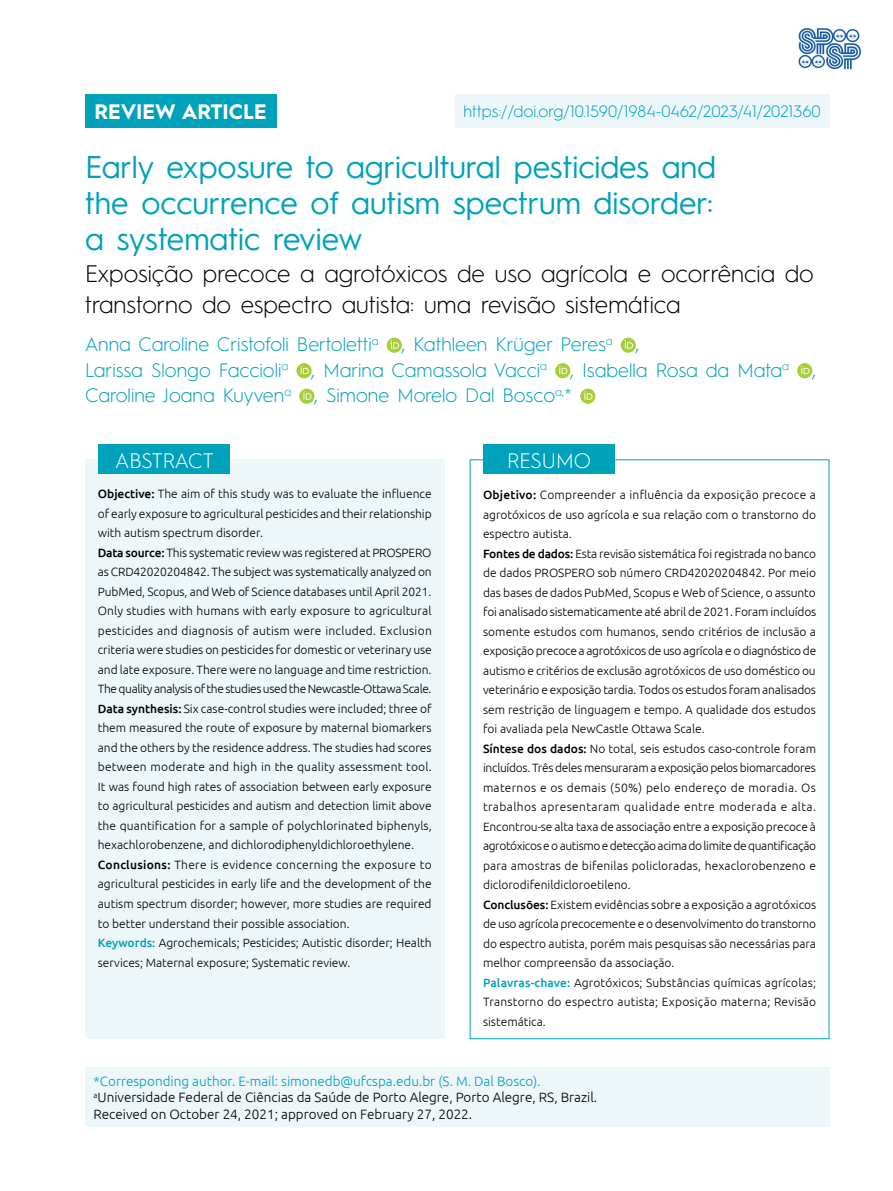
<style>
.page{position:relative;width:893px;height:1191px;background:#fff}
.page>*{position:absolute;margin:0;border:0;box-sizing:border-box;transform-origin:0 0}
.t1{font:31.5px/36px "Hurme Geometric Sans 1";color:#00a1ba;text-align:justify}
.t2{font:300 24px/31.5px "Hurme Geometric Sans 1";color:#000}
.t3{font:300 21px "Hurme Geometric Sans 1";letter-spacing:-.005em;color:#fff}
.t4{font:700 21px "Hurme Geometric Sans 1";color:#fff}
.t5{font:300 19.5px/25.5px "Hurme Geometric Sans 1";color:#00a1ba}
.t6{font:300 16.5px "Hurme Geometric Sans 1";color:#00a1ba}
.t7{font:300 13.5px/16.2px "Ubuntu";color:#000}
.t8{font:300 12px/19.5px "Ubuntu";color:#000}
.s1{font-weight:500}
.s2{font-weight:500;color:#00a1ba}
.s3{color:#00a1ba}
</style>
<div class="page">
<div style="left:85px;top:459px;width:359px;height:580px;background:#edf6f9"></div>
<div style="left:98px;top:445px;width:132px;height:29px;background:#00a1ba"></div>
<div style="left:483px;top:445px;width:132px;height:29px;background:#00a1ba"></div>
<div style="left:85px;top:1067px;width:744px;height:60px;background:#edf6f9"></div>
<svg style="left:387px;top:337px;width:15px;height:16px"></svg>
<svg style="left:391px;top:340px;width:8px;height:9px"></svg>
<svg style="left:621px;top:337px;width:15px;height:16px"></svg>
<svg style="left:625px;top:340px;width:8px;height:9px"></svg>
<svg style="left:296px;top:363px;width:16px;height:15px"></svg>
<svg style="left:301px;top:366px;width:8px;height:8px"></svg>
<svg style="left:555px;top:363px;width:15px;height:15px"></svg>
<svg style="left:559px;top:366px;width:8px;height:8px"></svg>
<svg style="left:797px;top:363px;width:15px;height:15px"></svg>
<svg style="left:801px;top:366px;width:8px;height:8px"></svg>
<svg style="left:299px;top:388px;width:15px;height:16px"></svg>
<svg style="left:303px;top:391px;width:9px;height:9px"></svg>
<svg style="left:580px;top:388px;width:15px;height:16px"></svg>
<svg style="left:584px;top:391px;width:8px;height:9px"></svg>
<div style="left:85px;top:94px;width:191px;height:33px;background:#00a1ba"></div>
<div style="left:455px;top:94px;width:374px;height:33px;background:#edf6f9"></div>
<img style="left:798px;top:27px;width:64px;height:43px">
<h3 class="t4" style="left:95px;top:97px;width:173px">REVIEW ARTICLE</h3>
<h3 class="t6" style="left:463px;top:100px;width:359px">https://doi.org/10.1590/1984-0462/2023/41/2021360</h3>
<h1 class="t1" style="left:85px;top:147px;width:633px">Early exposure to agricultural pesticides and the occurrence of autism spectrum disorder: a systematic review</h1>
<h2 class="t2" style="left:85px;top:256px;width:730px">Exposição precoce a agrotóxicos de uso agrícola e ocorrência do transtorno do espectro autista: uma revisão sistemática</h2>
<h3 class="t5" style="left:85px;top:330px;width:732px">Anna Caroline Cristofoli Bertoletti<sup>a</sup> , Kathleen Krüger Peres<sup>a</sup> ,<br>Larissa Slongo Faccioli<sup>a</sup> , Marina Camassola Vacci<sup>a</sup> , Isabella Rosa da Mata<sup>a</sup> ,<br>Caroline Joana Kuyven<sup>a</sup> , Simone Morelo Dal Bosco<sup>a,</sup>*</h3>
<h3 class="t3" style="left:115px;top:446px;width:100px">ABSTRACT</h3>
<h3 class="t3" style="left:507px;top:446px;width:85px">RESUMO</h3>
<p class="t8" style="left:98px;top:484px;width:335px"><span class="s1">Objective:</span> The aim of this study was to evaluate the influence of early exposure to agricultural pesticides and their relationship with autism spectrum disorder.<br><span class="s1">Data source:</span> This systematic review was registered at PROSPERO as CRD42020204842. The subject was systematically analyzed on PubMed, Scopus, and Web of Science databases until April 2021.<br>Only studies with humans with early exposure to agricultural pesticides and diagnosis of autism were included. Exclusion criteria were studies on pesticides for domestic or veterinary use and late exposure. There were no language and time restriction.<br>The quality analysis of the studies used the Newcastle-Ottawa Scale.<br><span class="s1">Data synthesis:</span> Six case-control studies were included; three of them measured the route of exposure by maternal biomarkers and the others by the residence address. The studies had scores between moderate and high in the quality assessment tool.<br>It was found high rates of association between early exposure to agricultural pesticides and autism and detection limit above the quantification for a sample of polychlorinated biphenyls, hexachlorobenzene, and dichlorodiphenyldichloroethylene.<br><span class="s1">Conclusions:</span> There is evidence concerning the exposure to agricultural pesticides in early life and the development of the autism spectrum disorder; however, more studies are required to better understand their possible association.<br><span class="s2">Keywords:</span> Agrochemicals; Pesticides; Autistic disorder; Health services; Maternal exposure; Systematic review.</p>
<p class="t8" style="left:483px;top:485px;width:335px"><span class="s1">Objetivo:</span> Compreender a influência da exposição precoce a agrotóxicos de uso agrícola e sua relação com o transtorno do espectro autista.<br><span class="s1">Fontes de dados:</span> Esta revisão sistemática foi registrada no banco de dados PROSPERO sob número CRD42020204842. Por meio das bases de dados PubMed, Scopus e Web of Science, o assunto foi analisado sistematicamente até abril de 2021. Foram incluídos somente estudos com humanos, sendo critérios de inclusão a exposição precoce a agrotóxicos de uso agrícola e o diagnóstico de autismo e critérios de exclusão agrotóxicos de uso doméstico ou veterinário e exposição tardia. Todos os estudos foram analisados sem restrição de linguagem e tempo. A qualidade dos estudos foi avaliada pela NewCastle Ottawa Scale.<br><span class="s1">Síntese dos dados:</span> No total, seis estudos caso-controle foram incluídos. Três deles mensuraram a exposição pelos biomarcadores maternos e os demais (50%) pelo endereço de moradia. Os trabalhos apresentaram qualidade entre moderada e alta.<br>Encontrou-se alta taxa de associação entre a exposição precoce à agrotóxicos e o autismo e detecção acima do limite de quantificação para amostras de bifenilas policloradas, hexaclorobenzeno e diclorodifenildicloroetileno.<br><span class="s1">Conclusões:</span> Existem evidências sobre a exposição a agrotóxicos de uso agrícola precocemente e o desenvolvimento do transtorno do espectro autista, porém mais pesquisas são necessárias para melhor compreensão da associação.<br><span class="s2">Palavras-chave:</span> Agrotóxicos; Substâncias químicas agrícolas; Transtorno do espectro autista; Exposição materna; Revisão sistemática.</p>
<p class="t7" style="left:94px;top:1073px;width:505px"><span class="s3">*Corresponding author. E-mail: simonedb@ufcspa.edu.br (S. M. Dal Bosco). </span><sup>a</sup>Universidade Federal de Ciências da Saúde de Porto Alegre, Porto Alegre, RS, Brazil.<br>Received on October 24, 2021; approved on February 27, 2022.</p>
</div>
